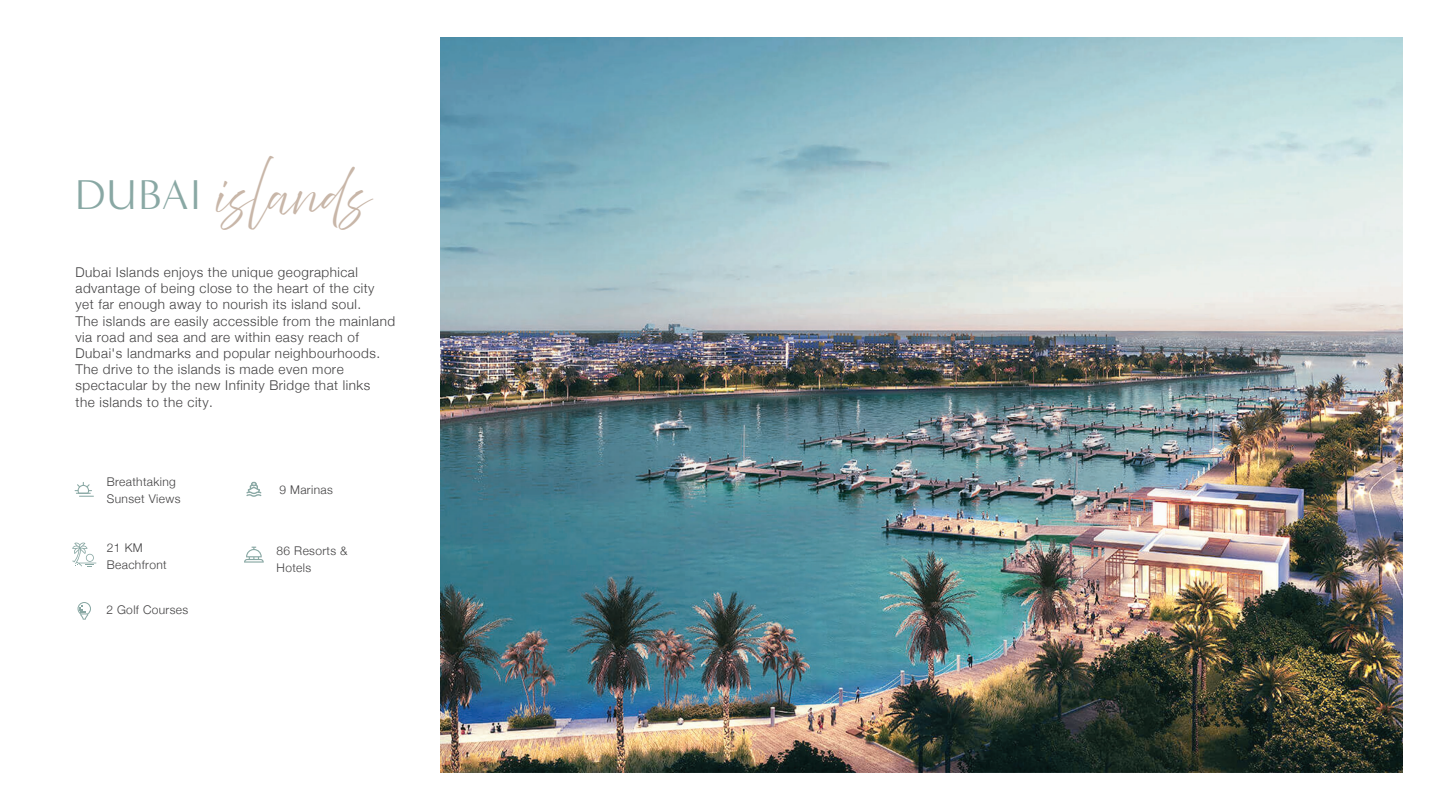
<style>
.page{position:relative;width:1440px;height:810px;background:#fff}
.page>*{position:absolute;margin:0;border:0;box-sizing:border-box;transform-origin:0 0}
.t1{font:42.75px "Abovethe Beyond Script";color:#c8b6a8}
.t2{font:300 13.5px/16.2px "Helvetica Neue";letter-spacing:.035em;color:#424142}
.t3{font:300 12px/16.5px "Helvetica Neue";letter-spacing:.03em;color:#424142}
.s1{font-family:"Minerva Modern";color:#89a8a4}
</style>
<div class="page">
<svg style="left:440px;top:37px;width:70px;height:28px"></svg>
<svg style="left:440px;top:330px;width:1px;height:443px"></svg>
<img style="left:441px;top:38px;width:961px;height:735px">
<svg style="left:72px;top:542px;width:24px;height:25px"></svg>
<svg style="left:75px;top:482px;width:19px;height:15px"></svg>
<svg style="left:246px;top:482px;width:15px;height:15px"></svg>
<svg style="left:244px;top:547px;width:20px;height:16px"></svg>
<svg style="left:78px;top:602px;width:13px;height:18px"></svg>
<h1 class="t1" style="left:75px;top:170px;width:295px"><span class="s1">DUBAI</span> islands</h1>
<p class="t2" style="left:76px;top:263px;width:321px">Dubai Islands enjoys the unique geographical advantage of being close to the heart of the city yet far enough away to nourish its island soul.<br>The islands are easily accessible from the mainland via road and sea and are within easy reach of Dubai's landmarks and popular neighbourhoods.<br>The drive to the islands is made even more spectacular by the new Infinity Bridge that links<br>the islands to the city.</p>
<p class="t3" style="left:107px;top:473px;width:75px">Breathtaking<br>Sunset Views</p>
<p class="t3" style="left:279px;top:481px;width:55px">9 Marinas</p>
<p class="t3" style="left:107px;top:539px;width:61px">21 KM<br>Beachfront</p>
<p class="t3" style="left:106px;top:601px;width:83px">2 Golf Courses</p>
<p class="t3" style="left:277px;top:542px;width:73px">86 Resorts &amp;<br>Hotels</p>
</div>
